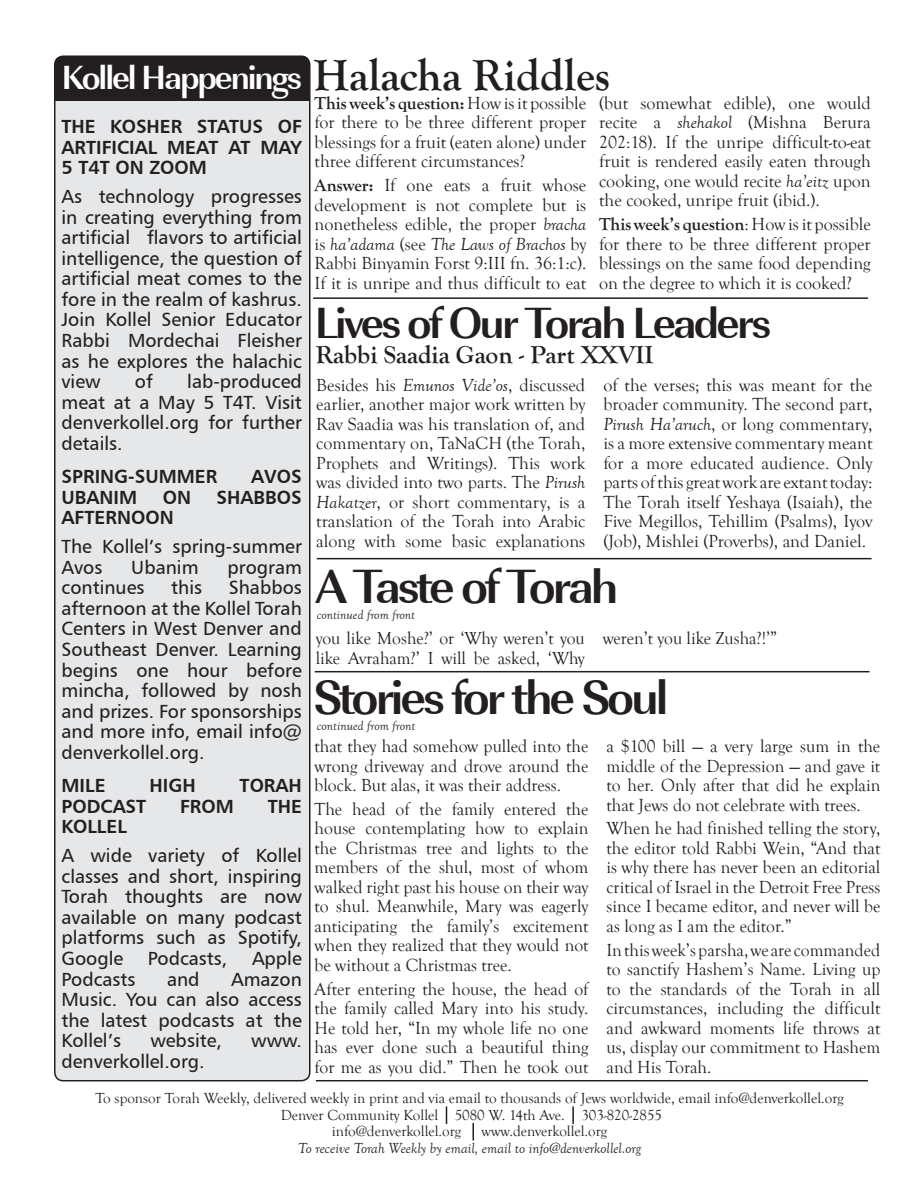
<style>
.page{position:relative;width:918px;height:1188px;background:#fff}
.page>*{position:absolute;margin:0;border:0;box-sizing:border-box;transform-origin:0 0}
.t1{font:700 49.5px "URW Imperial T";letter-spacing:-.06em;color:#231f20}
.t2{font:700 45px "URW Imperial T";letter-spacing:-.06em;color:#231f20}
.t3{font:700 45px "Goudy Old Style T";color:#231f20}
.t4{font:700 34.5px "URW Imperial T";letter-spacing:-.06em;color:#fff}
.t5{font:700 25.5px "Goudy Old Style T";color:#231f20}
.t6{font:19.05px/20.5px "Humanist 777 BT Roman B";color:#231f20;text-align:justify}
.t7{font:19.05px/20.5px "Humanist 777 BT Bold B";color:#231f20;text-align:justify}
.x_msonormal{font:18px/19.5px "Goudy Old Style T";color:#231f20;text-align:justify}
.t8{font:17.85px/19.4px "Goudy Old Style T";color:#231f20}
.t9{font:15px "Goudy Old Style T";color:#231f20}
.t10{font:italic 15px "Goudy Old Style T";color:#231f20}
.t11{font:italic 13.5px "Goudy Old Style T";color:#231f20}
.s1{font-style:italic}
.s2{font-weight:700}
.s3{font-weight:700;color:#201f1e}
</style>
<div class="page">
<div style="left:55px;top:56px;width:255px;height:1025px;background:#e6e7e9;border-radius:9px"></div>
<div style="left:55px;top:56px;width:255px;height:45px;background:#231f20"></div>
<div style="left:54px;top:55px;width:257px;height:1026px;border:2px solid #231f20;border-radius:9px"></div>
<svg style="left:446px;top:1106px;width:1px;height:18px"></svg>
<svg style="left:572px;top:1106px;width:2px;height:18px"></svg>
<svg style="left:473px;top:1123px;width:1px;height:17px"></svg>
<hr style="left:316px;top:1080px;width:552px;height:1px;background:#231f20">
<hr style="left:313px;top:297px;width:555px;height:2px;background:#231f20">
<hr style="left:317px;top:558px;width:555px;height:1px;background:#231f20">
<hr style="left:315px;top:671px;width:555px;height:1px;background:#231f20">
<p class="t4" style="left:61px;top:57px;width:242px">Kollel Happenings</p>
<p class="t3" style="left:314px;top:50px;width:298px">Halacha Riddles</p>
<p class="x_msonormal" style="left:599px;top:94px;width:273px">(but somewhat edible), one would recite a <span class="s1">shehakol</span> (Mishna Berura 202:18). If the unripe difficult-to-eat fruit is rendered easily eaten through cooking, one would recite <span class="s1">ha’eitz</span> upon the cooked, unripe fruit (ibid.).</p>
<p class="x_msonormal" style="left:599px;top:215px;width:273px"><span class="s2">This week’s question</span>: How is it possible for there to be three different proper blessings on the same food depending on the degree to which it is cooked?</p>
<p class="x_msonormal" style="left:315px;top:94px;width:273px"><span class="s3">This week’s question:</span>How is it possible for there to be three different proper blessings for a fruit (eaten alone) under three different circumstances?</p>
<p class="x_msonormal" style="left:315px;top:176px;width:273px"><span class="s3">Answer:</span> If one eats a fruit whose development is not complete but is nonetheless edible, the proper <span class="s1">bracha </span>is <span class="s1">ha’adama</span> (see <span class="s1">The Laws of Brachos</span> by Rabbi Binyamin Forst 9:III fn. 36:1:c).<br>If it is unripe and thus difficult to eat</p>
<p class="t7" style="left:62px;top:116px;width:242px">THE KOSHER STATUS OF ARTIFICIAL MEAT AT MAY 5 T4T ON ZOOM</p>
<p class="t6" style="left:62px;top:186px;width:242px">As technology progresses in creating everything from artificial flavors to artificial intelligence, the question of artificial meat comes to the fore in the realm of kashrus.<br>Join Kollel Senior Educator Rabbi Mordechai Fleisher as he explores the halachic view</p>
<p class="t2" style="left:315px;top:296px;width:458px">Lives of Our Torah Leaders</p>
<p class="t5" style="left:316px;top:341px;width:339px">Rabbi Saadia Gaon - Part XXVII</p>
<p class="x_msonormal" style="left:316px;top:375px;width:271px">Besides his <span class="s1">Emunos Vide’os</span>, discussed earlier, another major work written by Rav Saadia was his translation of, and commentary on, TaNaCH (the Torah, Prophets and Writings). This work was divided into two parts. The <span class="s1">Pirush Hakatzer</span>, or short commentary, is a translation of the Torah into Arabic along with some basic explanations</p>
<p class="x_msonormal" style="left:603px;top:375px;width:271px">of the verses; this was meant for the broader community. The second part, <span class="s1">Pirush Ha’aruch</span>, or long commentary, is a more extensive commentary meant for a more educated audience. Only parts of this great work are extant today:<br>The Torah itself Yeshaya (Isaiah), the Five Megillos, Tehillim (Psalms), Iyov (Job), Mishlei (Proverbs), and Daniel.</p>
<p class="t6" style="left:135px;top:371px;width:19px">of</p>
<p class="t6" style="left:62px;top:371px;width:242px;text-indent:126px">lab-produced meat at a May 5 T4T. Visit denverkollel.org for further details.</p>
<p class="t7" style="left:62px;top:466px;width:157px">SPRING-SUMMER</p>
<p class="t7" style="left:251px;top:466px;width:52px">AVOS</p>
<p class="t7" style="left:62px;top:486px;width:77px">UBANIM</p>
<p class="t7" style="left:163px;top:486px;width:30px">ON</p>
<p class="t7" style="left:217px;top:486px;width:87px">SHABBOS</p>
<p class="t7" style="left:62px;top:507px;width:114px">AFTERNOON</p>
<p class="t6" style="left:62px;top:536px;width:242px">The Kollel’s spring-summer<br>Avos</p>
<p class="t6" style="left:131px;top:557px;width:69px">Ubanim</p>
<p class="t6" style="left:227px;top:557px;width:76px">program</p>
<p class="t6" style="left:62px;top:577px;width:85px">continues</p>
<p class="t6" style="left:171px;top:577px;width:32px">this</p>
<p class="t1" style="left:316px;top:557px;width:304px">A Taste of Torah</p>
<p class="t11" style="left:317px;top:607px;width:100px">continued from front</p>
<p class="t8" style="left:316px;top:629px;width:271px">you like Moshe?’ or ‘Why weren’t you like Avraham?’ I will be asked, ‘Why</p>
<p class="t8" style="left:603px;top:629px;width:176px">weren’t you like Zusha?!’”</p>
<p class="t1" style="left:314px;top:668px;width:356px">Stories for the Soul</p>
<p class="t11" style="left:317px;top:718px;width:100px">continued from front</p>
<p class="t6" style="left:62px;top:577px;width:242px;text-indent:167px">Shabbos afternoon at the Kollel Torah Centers in West Denver and Southeast Denver. Learning begins one hour before mincha, followed by nosh and prizes. For sponsorships and more info, email info@ denverkollel.org.</p>
<p class="t7" style="left:62px;top:775px;width:46px">MILE</p>
<p class="t7" style="left:149px;top:775px;width:48px">HIGH</p>
<p class="t7" style="left:240px;top:775px;width:64px">TORAH</p>
<p class="t7" style="left:62px;top:795px;width:86px">PODCAST</p>
<p class="t7" style="left:180px;top:795px;width:55px">FROM</p>
<p class="t7" style="left:268px;top:795px;width:36px">THE</p>
<p class="t7" style="left:62px;top:816px;width:67px">KOLLEL</p>
<p class="t6" style="left:62px;top:845px;width:242px">A wide variety of Kollel classes and short, inspiring Torah thoughts are now available on many podcast platforms such as Spotify, Google</p>
<p class="x_msonormal" style="left:607px;top:737px;width:275px">a $100 bill — a very large sum in the middle of the Depression — and gave it to her. Only after that did he explain that Jews do not celebrate with trees.</p>
<p class="x_msonormal" style="left:607px;top:819px;width:275px">When he had finished telling the story, the editor told Rabbi Wein, “And that is why there has never been an editorial critical of Israel in the Detroit Free Press since I became editor, and never will be as long as I am the editor.”</p>
<p class="x_msonormal" style="left:607px;top:940px;width:275px">In this week’s parsha, we are commanded to sanctify Hashem’s Name. Living up to the standards of the Torah in all circumstances, including the difficult and awkward moments life throws at us, display our commitment to Hashem and His Torah.</p>
<p class="x_msonormal" style="left:315px;top:737px;width:275px">that they had somehow pulled into the wrong driveway and drove around the block. But alas, it was their address.</p>
<p class="x_msonormal" style="left:315px;top:800px;width:275px">The head of the family entered the house contemplating how to explain the Christmas tree and lights to the members of the shul, most of whom walked right past his house on their way to shul. Meanwhile, Mary was eagerly anticipating the family’s excitement when they realized that they would not be without a Christmas tree.</p>
<p class="x_msonormal" style="left:315px;top:979px;width:275px">After entering the house, the head of the family called Mary into his study.<br>He told her, “In my whole life no one has ever done such a beautiful thing for me as you did.” Then he took out</p>
<p class="t6" style="left:148px;top:948px;width:81px">Podcasts,</p>
<p class="t6" style="left:252px;top:948px;width:51px">Apple</p>
<p class="t6" style="left:62px;top:968px;width:76px">Podcasts</p>
<p class="t6" style="left:167px;top:968px;width:34px">and</p>
<p class="t6" style="left:62px;top:968px;width:242px;text-indent:170px">Amazon Music. You can also access the latest podcasts at the Kollel’s</p>
<p class="t6" style="left:150px;top:1030px;width:73px">website,</p>
<p class="t6" style="left:251px;top:1030px;width:52px">www.</p>
<p class="t6" style="left:62px;top:1050px;width:145px">denverkollel.org.</p>
<p class="t9" style="left:95px;top:1090px;width:750px">To sponsor Torah Weekly, delivered weekly in print and via email to thousands of Jews worldwide, email info@denverkollel.org</p>
<p class="t9" style="left:281px;top:1107px;width:383px">Denver Community Kollel 5080 W. 14th Ave. 303-820-2855</p>
<p class="t9" style="left:332px;top:1123px;width:131px">info@denverkollel.org</p>
<p class="t9" style="left:482px;top:1123px;width:127px">www.denverkollel.org</p>
<p class="t10" style="left:298px;top:1140px;width:344px">To receive Torah Weekly by email, email to info@denverkollel.org</p>
</div>
